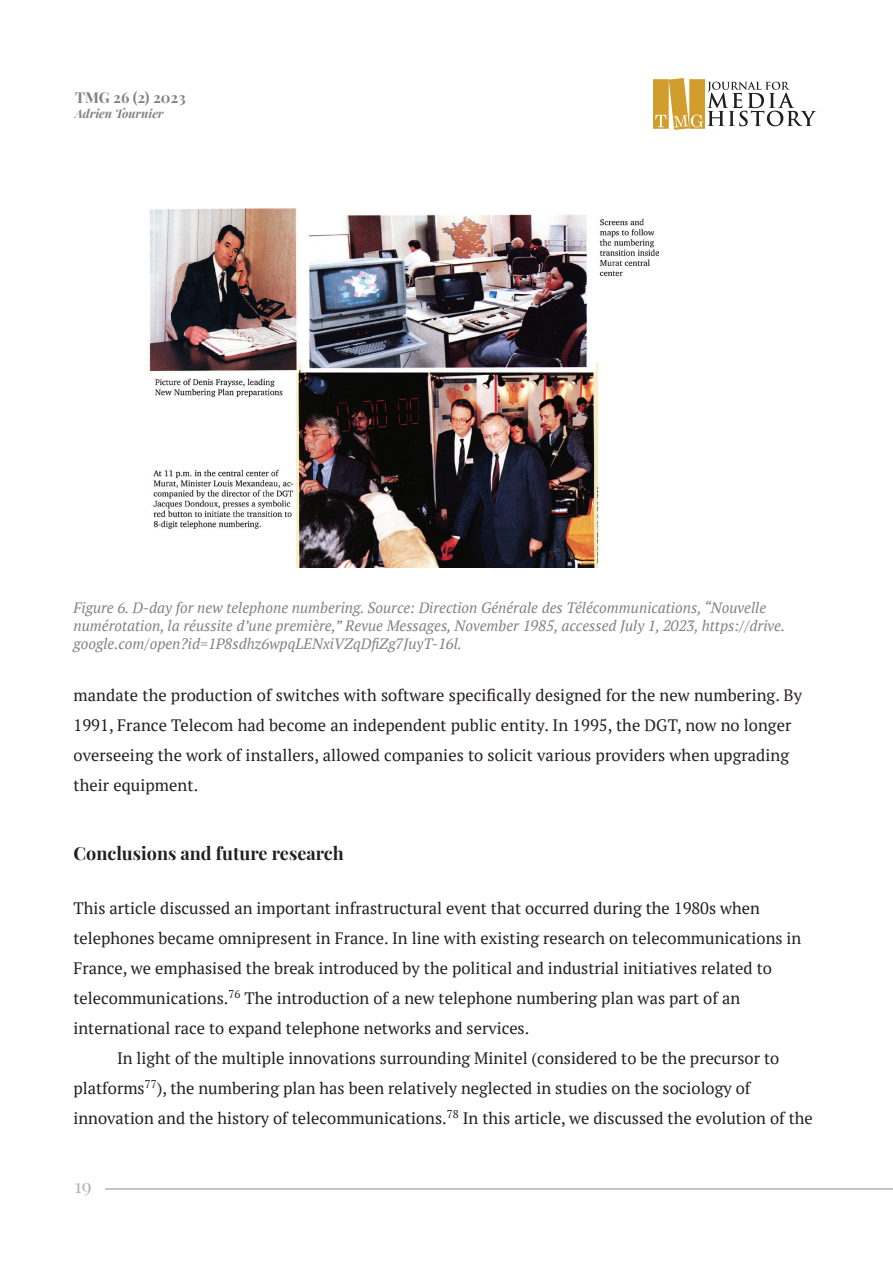
<style>
.page{position:relative;width:893px;height:1263px;background:#fff}
.page>*{position:absolute;margin:0;border:0;box-sizing:border-box;transform-origin:0 0}
.t1{font:19.5px "Playfair Display";color:#b2b3b7}
.t2{font:700 18px "Playfair Display";color:#231f20}
.Body_text_next{font:16.5px/30px "PT Serif";letter-spacing:.005em;color:#231f20}
.Body_text_first{font:16.5px/30px "PT Serif";color:#231f20}
.Figure_title{font:italic 15px/18px "PT Serif";color:#808285}
.t3{font:700 15px "Playfair Display";color:#808285}
.t4{font:italic 700 12px "Playfair Display";color:#808285}
</style>
<div class="page">
<svg style="left:653px;top:78px;width:163px;height:52px"></svg>
<hr style="left:105px;top:1188px;width:788px;height:2px;background:#b2b3b7">
<img style="left:149px;top:209px;width:510px;height:358px">
<p class="t3" style="left:75px;top:86px;width:112px">TMG 26 (2) 2023</p>
<p class="t4" style="left:75px;top:104px;width:90px">Adrien Tournier</p>
<p class="Figure_title" style="left:74px;top:599px;width:713px">Figure 6. D-day for new telephone numbering. Source: Direction Générale des Télécommunications, “Nouvelle numérotation, la réussite d’une première,” Revue Messages, November 1985, accessed July 1, 2023, https://drive. google.com/open?id=1P8sdhz6wpqLENxiVZqDfiZg7JuyT-16l.</p>
<p class="Body_text_next" style="left:74px;top:680px;width:730px">mandate the production of switches with software specifically designed for the new numbering. By 1991, France Telecom had become an independent public entity. In 1995, the DGT, now no longer overseeing the work of installers, allowed companies to solicit various providers when upgrading their equipment.</p>
<h1 class="t2" style="left:74px;top:839px;width:272px">Conclusions and future research</h1>
<p class="Body_text_first" style="left:74px;top:892px;width:729px">This article discussed an important infrastructural event that occurred during the 1980s when telephones became omnipresent in France. In line with existing research on telecommunications in France, we emphasised the break introduced by the political and industrial initiatives related to telecommunications.<sup>76</sup> The introduction of a new telephone numbering plan was part of an international race to expand telephone networks and services.</p>
<p class="Body_text_next" style="left:74px;top:1042px;width:741px;text-indent:44px">In light of the multiple innovations surrounding Minitel (considered to be the precursor to platforms<sup>77</sup>), the numbering plan has been relatively neglected in studies on the sociology of innovation and the history of telecommunications.<sup>78</sup> In this article, we discussed the evolution of the</p>
<p class="t1" style="left:75px;top:1171px;width:19px">19</p>
</div>
